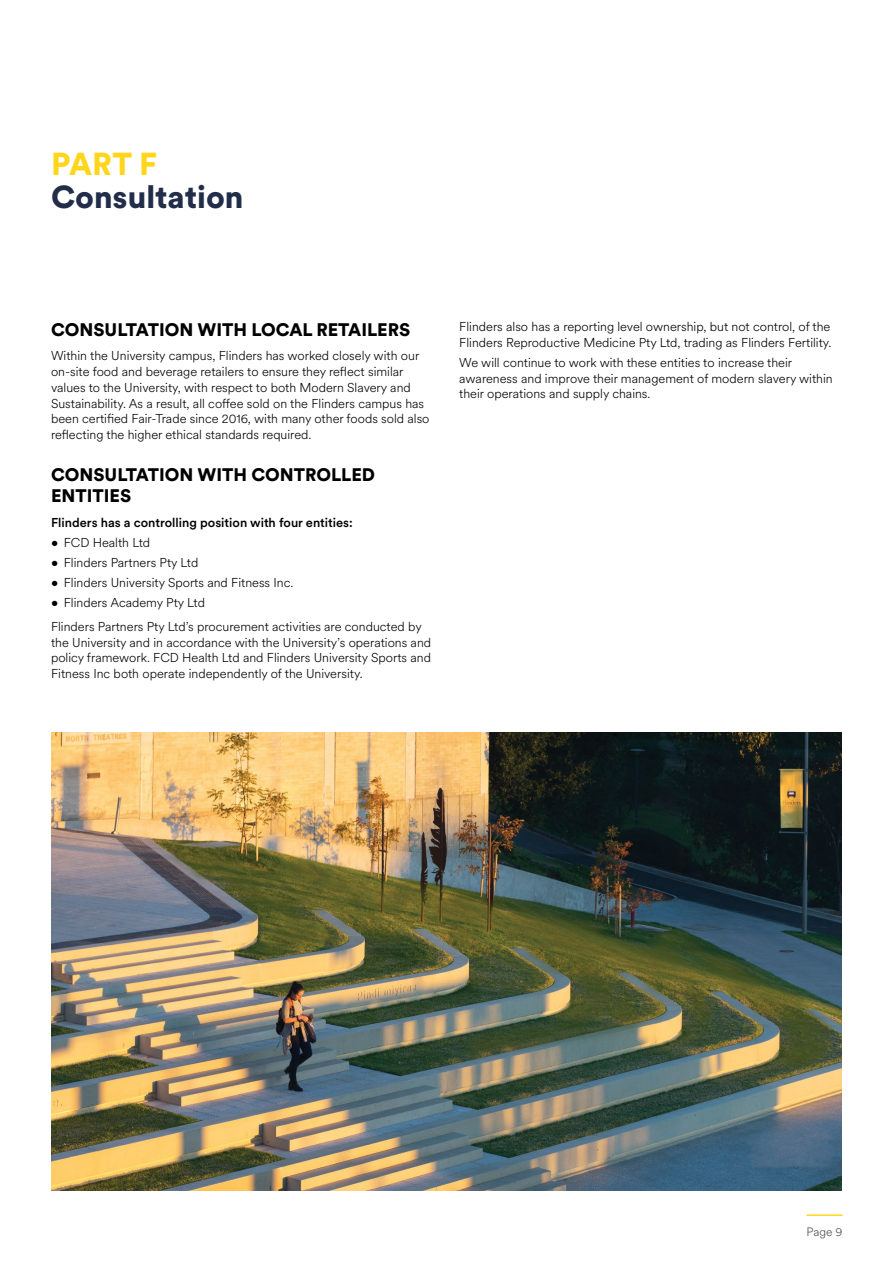
<style>
.page{position:relative;width:893px;height:1263px;background:#fff}
.page>*{position:absolute;margin:0;border:0;box-sizing:border-box;transform-origin:0 0}
.t1{font:900 31.5px "Circular XX";color:#222d4a}
.t2{font:900 31.5px "Circular XX";color:#ffd61b}
.t3{font:900 18px/21px "Circular XX";color:#000}
.t4{font:300 12.75px/15.8px "Circular XX";color:#000}
.t5{font:500 12.75px "Circular XX";color:#000}
.t6{font:300 12px "Circular XX";color:#4d4d4f}
</style>
<div class="page">
<img style="left:51px;top:732px;width:791px;height:459px">
<hr style="left:807px;top:1214px;width:35px;height:2px;background:#ffd61b">
<h1 class="t2" style="left:51px;top:142px;width:108px">PART F</h1>
<h1 class="t1" style="left:51px;top:175px;width:194px">Consultation</h1>
<h2 class="t3" style="left:51px;top:319px;width:361px">CONSULTATION WITH LOCAL RETAILERS</h2>
<p class="t4" style="left:51px;top:347px;width:380px">Within the University campus, Flinders has worked closely with our on-site food and beverage retailers to ensure they reflect similar values to the University, with respect to both Modern Slavery and Sustainability. As a result, all coffee sold on the Flinders campus has been certified Fair-Trade since 2016, with many other foods sold also reflecting the higher ethical standards required.</p>
<h2 class="t3" style="left:51px;top:464px;width:326px">CONSULTATION WITH CONTROLLED<br>ENTITIES</h2>
<p class="t5" style="left:51px;top:513px;width:303px">Flinders has a controlling position with four entities:</p>
<p class="t4" style="left:51px;top:534px;width:101px">• FCD Health Ltd</p>
<p class="t4" style="left:51px;top:554px;width:149px">• Flinders Partners Pty Ltd</p>
<p class="t4" style="left:51px;top:574px;width:244px">• Flinders University Sports and Fitness Inc.</p>
<p class="t4" style="left:51px;top:589px;width:372px;line-height:24.3px">• Flinders Academy Pty Ltd<br>Flinders Partners Pty Ltd’s procurement activities are conducted by</p>
<p class="t4" style="left:51px;top:634px;width:382px;text-align:justify">the University and in accordance with the University’s operations and policy framework. FCD Health Ltd and Flinders University Sports and Fitness Inc both operate independently of the University.</p>
<p class="t4" style="left:459px;top:318px;width:374px">Flinders also has a reporting level ownership, but not control, of the<br>Flinders Reproductive Medicine Pty Ltd, trading as Flinders Fertility.</p>
<p class="t4" style="left:459px;top:354px;width:375px">We will continue to work with these entities to increase their awareness and improve their management of modern slavery within their operations and supply chains.</p>
<p class="t6" style="left:807px;top:1224px;width:37px">Page 9</p>
</div>
